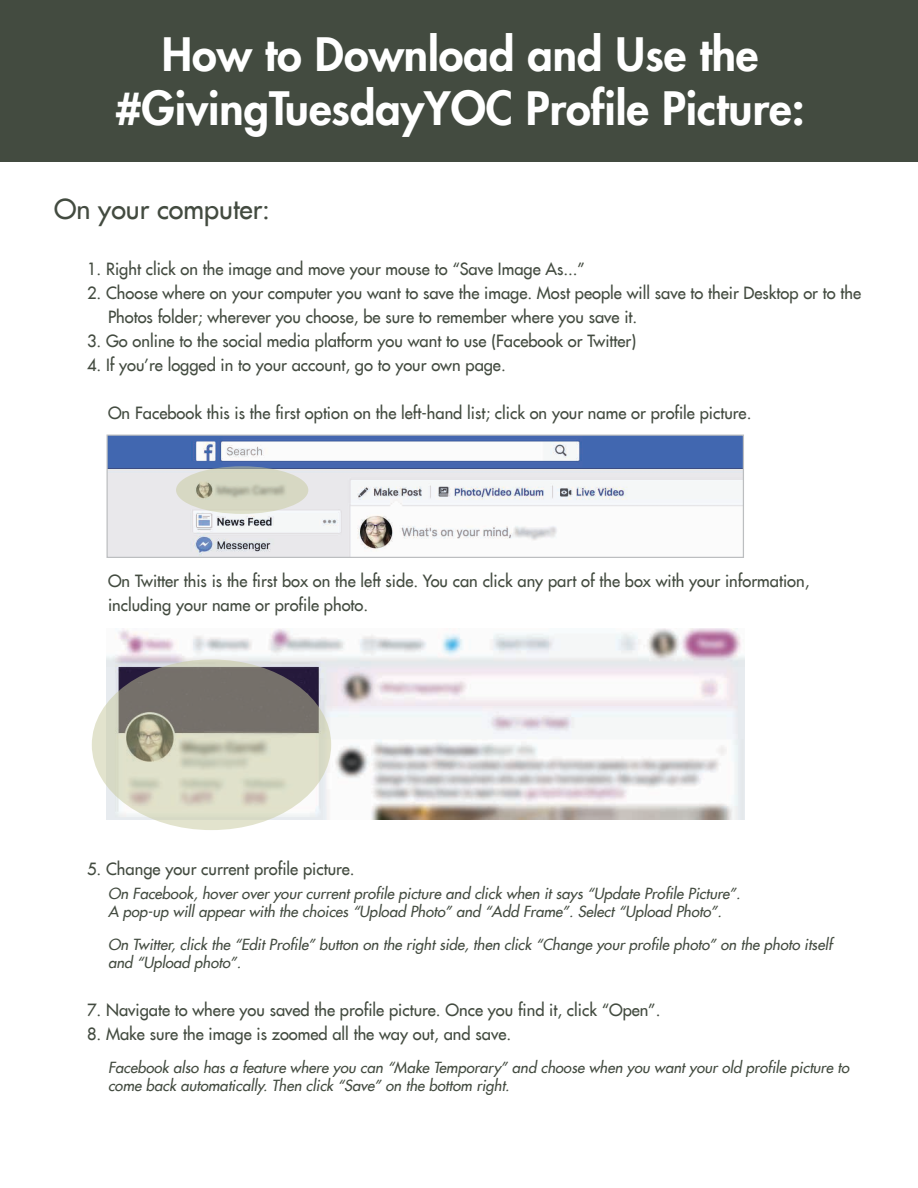
<style>
.page{position:relative;width:918px;height:1188px;background:#fff}
.page>*{position:absolute;margin:0;border:0;box-sizing:border-box;transform-origin:0 0}
.t1{font:800 45px/54px "Futura LT";color:#fff;text-align:center}
.t2{font:27px "Futura LT";color:#434b40}
.t3{font:16.5px/24px "Futura LT";color:#434b40}
.t4{font:italic 15px/18px "Futura LT";color:#434b40}
</style>
<div class="page">
<div style="left:0;top:0;width:918px;height:162px;background:#434b40"></div>
<img style="left:108px;top:437px;width:634px;height:119px">
<div style="left:106px;top:435px;width:638px;height:123px;border:1px solid #bcbec0"></div>
<svg style="left:176px;top:466px;width:132px;height:48px;background:#ced0bc"></svg>
<img style="left:106px;top:628px;width:638px;height:192px">
<svg style="left:92px;top:659px;width:239px;height:171px;background:#b2b1a1"></svg>
<h1 class="t1" style="left:116px;top:26px;width:691px">How to Download and Use the #GivingTuesdayYOC Profile Picture:</h1>
<h2 class="t2" style="left:54px;top:191px;width:217px">On your computer:</h2>
<p class="t3" style="left:87px;top:257px;width:500px">1. Right click on the image and move your mouse to “Save Image As...”</p>
<p class="t3" style="left:108px;top:281px;width:755px;text-indent:-21px">2. Choose where on your computer you want to save the image. Most people will save to their Desktop or to the<br>Photos folder; wherever you choose, be sure to remember where you save it.</p>
<p class="t3" style="left:87px;top:329px;width:551px">3. Go online to the social media platform you want to use (Facebook or Twitter)</p>
<p class="t3" style="left:87px;top:353px;width:420px">4. If you’re logged in to your account, go to your own page.</p>
<p class="t3" style="left:108px;top:401px;width:645px">On Facebook this is the first option on the left-hand list; click on your name or profile picture.</p>
<p class="t3" style="left:108px;top:569px;width:703px">On Twitter this is the first box on the left side. You can click any part of the box with your information, including your name or profile photo.</p>
<p class="t3" style="left:87px;top:857px;width:269px">5. Change your current profile picture.</p>
<p class="t4" style="left:108px;top:885px;width:634px">On Facebook, hover over your current profile picture and click when it says “Update Profile Picture”.<br>A pop-up will appear with the choices “Upload Photo” and “Add Frame”. Select “Upload Photo”.</p>
<p class="t4" style="left:108px;top:936px;width:726px">On Twitter, click the “Edit Profile” button on the right side, then click “Change your profile photo” on the photo itself and “Upload photo”.</p>
<p class="t3" style="left:87px;top:998px;width:575px">7. Navigate to where you saved the profile picture. Once you find it, click “Open”.</p>
<p class="t3" style="left:87px;top:1022px;width:426px">8. Make sure the image is zoomed all the way out, and save.</p>
<p class="t4" style="left:108px;top:1059px;width:743px">Facebook also has a feature where you can “Make Temporary” and choose when you want your old profile picture to come back automatically. Then click “Save” on the bottom right.</p>
</div>
